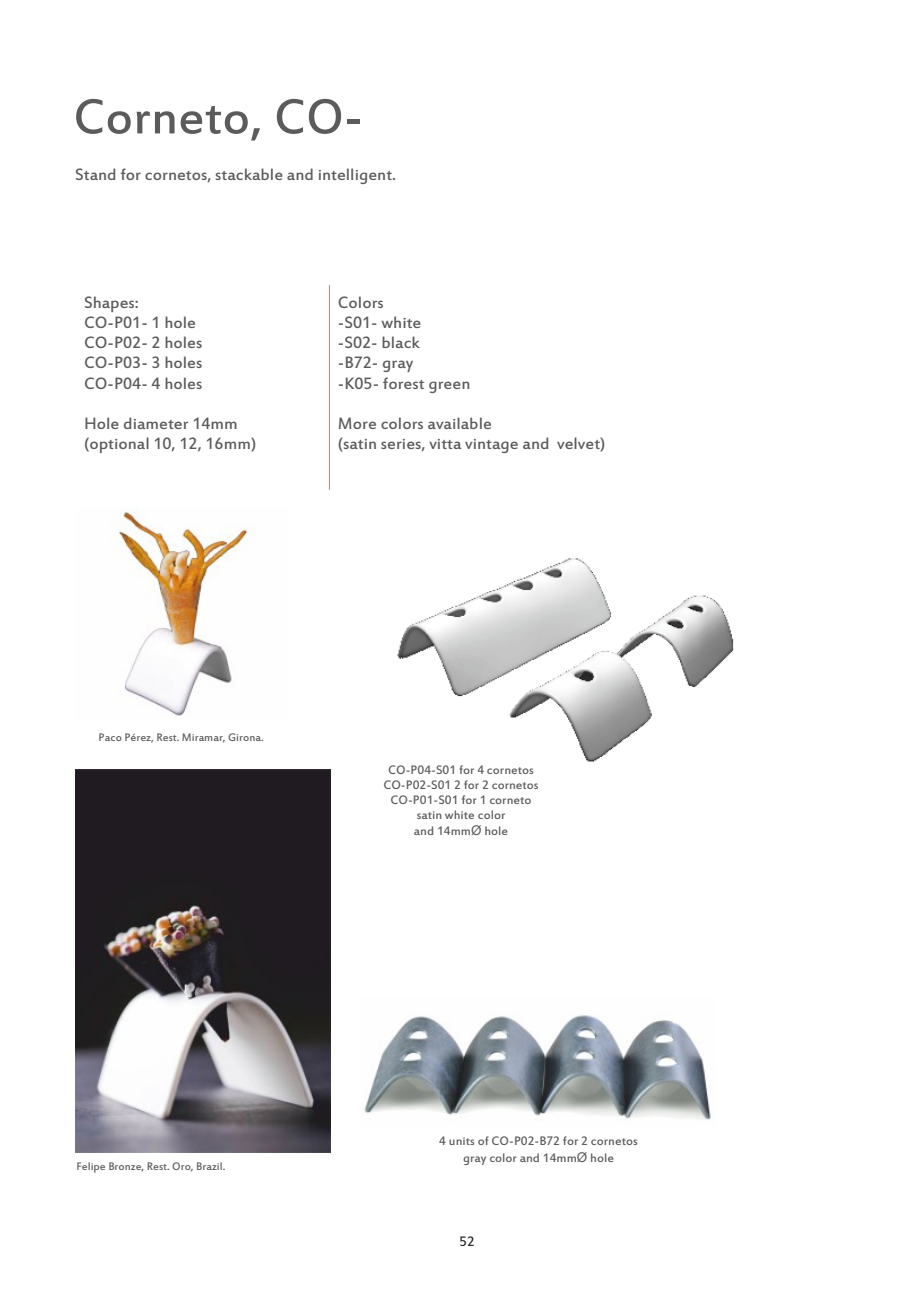
<style>
.page{position:relative;width:919px;height:1289px;background:#fff}
.page>*{position:absolute;margin:0;border:0;box-sizing:border-box;transform-origin:0 0}
.t1{font:54px "Estrangelo Edessa";color:#5b5b5b}
.t2{font:18px/20.1px "Estrangelo Edessa";color:#5b5b5b}
.t3{font:15px "Estrangelo Edessa";color:#2b2a29}
.t4{font:13.5px/15.1px "Estrangelo Edessa";color:#5b5b5b;text-align:center}
.t5{font:12px "Estrangelo Edessa";color:#5b5b5b}
.s1{font-family:"Arial"}
</style>
<div class="page">
<img style="left:75px;top:769px;width:255px;height:383px">
<hr style="left:329px;top:285px;width:1px;height:205px;background:#ef7f1a">
<img style="left:397px;top:558px;width:337px;height:204px">
<img style="left:364px;top:1015px;width:347px;height:105px">
<img style="left:115px;top:507px;width:135px;height:209px">
<h1 class="t1" style="left:73px;top:96px;width:292px">Corneto, CO-</h1>
<p class="t2" style="left:75px;top:167px;width:322px">Stand for cornetos, stackable and intelligent.</p>
<p class="t2" style="left:84px;top:294px;width:120px">Shapes:<br>CO-P01- 1 hole<br>CO-P02 - 2 holes<br>CO-P03 - 3 holes<br>CO-P04 - 4 holes</p>
<p class="t2" style="left:84px;top:415px;width:174px">Hole diameter 14mm (optional 10, 12, 16mm)</p>
<p class="t2" style="left:338px;top:294px;width:85px">Colors -S01- white</p>
<p class="t2" style="left:338px;top:334px;width:83px">-S02- black</p>
<p class="t2" style="left:338px;top:355px;width:77px">-B72- gray</p>
<p class="t2" style="left:338px;top:375px;width:134px">-K05- forest green</p>
<p class="t2" style="left:338px;top:415px;width:155px">More colors available</p>
<p class="t2" style="left:338px;top:435px;width:269px">(satin series, vitta vintage and velvet)</p>
<p class="t5" style="left:99px;top:732px;width:166px">Paco Pérez, Rest. Miramar, Girona.</p>
<p class="t4" style="left:383px;top:763px;width:157px">CO-P04-S01 for 4 cornetos<br>CO-P02-S01 2 for 2 cornetos<br>CO-P01-S01 for 1 corneto satin white color</p>
<p class="t4" style="left:414px;top:825px;width:96px">and 14mm<span class="s1">Ø</span> hole</p>
<p class="t5" style="left:76px;top:1161px;width:150px">Felipe Bronze, Rest. Oro, Brazil.</p>
<p class="t4" style="left:439px;top:1134px;width:200px;line-height:16.5px">4 units of CO-P02-B72 for 2 cornetos gray color and 14mm<span class="s1">Ø</span> hole</p>
<p class="t3" style="left:459px;top:1235px;width:17px">52</p>
</div>
